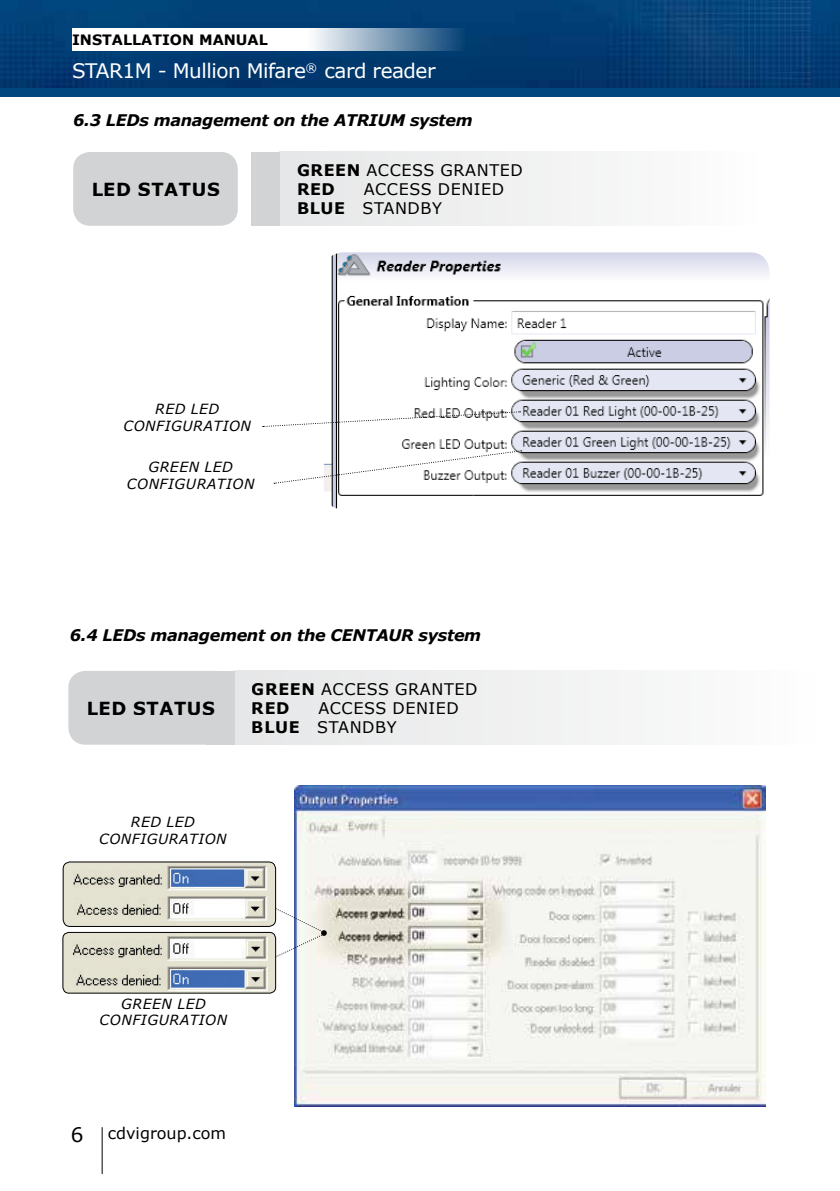
<style>
.page{position:relative;width:840px;height:1191px;background:#fff}
.page>*{position:absolute;margin:0;border:0;box-sizing:border-box;transform-origin:0 0}
.t1{font:20px "Verdana";letter-spacing:-.025em;color:#fff}
.t2{font:700 18px "Verdana";letter-spacing:.035em;color:#000}
.t3{font:16px/19.2px "Verdana";letter-spacing:.035em;color:#000}
.t4{font:italic 700 16px "Verdana";letter-spacing:-.02em;color:#000}
.t5{font:16px "Verdana";color:#000}
.t6{font:700 14.4px "Verdana";color:#000}
.t7{font:italic 14px/16.8px "Verdana";letter-spacing:.035em;color:#000;text-align:center}
.s1{font-weight:700}
.s2{font-size:20px}
</style>
<div class="page">
<hr style="left:102px;top:1127px;width:1px;height:47px;background:#000">
<img style="left:0;top:0;width:811px;height:88px">
<div style="left:0;top:88px;width:839px;height:8px;background:#00467f"></div>
<svg style="left:72px;top:28px;width:393px;height:22px"></svg>
<img style="left:811px;top:0;width:28px;height:88px">
<img style="left:294px;top:785px;width:471px;height:321px">
<div style="left:68px;top:671px;width:165px;height:73px;background:#d1d3d4;border-radius:17px"></div>
<div style="left:234px;top:671px;width:595px;height:73px;background:#f1f1f2"></div>
<div style="left:206px;top:671px;width:28px;height:73px;background:#d1d3d4"></div>
<div style="left:73px;top:152px;width:165px;height:74px;background:#d1d3d4;border-radius:17px"></div>
<div style="left:279px;top:152px;width:489px;height:74px;background:#f1f1f2"></div>
<div style="left:251px;top:152px;width:28px;height:74px;background:#d1d3d4"></div>
<svg style="left:254px;top:897px;width:72px;height:70px"></svg>
<img style="left:63px;top:932px;width:212px;height:61px">
<div style="left:62px;top:932px;width:214px;height:61px;border:1px solid #000;border-radius:6px"></div>
<img style="left:63px;top:862px;width:212px;height:64px">
<div style="left:63px;top:861px;width:213px;height:66px;border:1px solid #000;border-radius:7px"></div>
<img style="left:324px;top:252px;width:445px;height:257px">
<svg style="left:274px;top:450px;width:247px;height:34px"></svg>
<svg style="left:262px;top:411px;width:258px;height:16px"></svg>
<p class="t6" style="left:72px;top:29px;width:197px">INSTALLATION MANUAL</p>
<p class="t1" style="left:72px;top:57px;width:365px">STAR1M - MULLION MIFARE<sup>®</sup> CARD READER</p>
<p class="t4" style="left:73px;top:108px;width:401px">6.3 LEDs management on the ATRIUM system</p>
<p class="t2" style="left:91px;top:176px;width:130px">LED STATUS</p>
<p class="t3" style="left:297px;top:160px;width:227px"><span class="s1">GREEN</span> ACCESS GRANTED<br><span class="s1">RED</span></p>
<p class="t3" style="left:297px;top:179px;width:209px;text-indent:67px">ACCESS DENIED<br><span class="s1">BLUE</span> STANDBY</p>
<p class="t7" style="left:123px;top:400px;width:129px">RED LED<br>CONFIGURATION</p>
<p class="t7" style="left:127px;top:458px;width:129px">GREEN LED<br>CONFIGURATION</p>
<p class="t4" style="left:70px;top:623px;width:412px">6.4 LEDs management on the CENTAUR system</p>
<p class="t2" style="left:86px;top:695px;width:130px">LED STATUS</p>
<p class="t3" style="left:251px;top:679px;width:227px"><span class="s1">GREEN</span> ACCESS GRANTED<br><span class="s1">RED</span></p>
<p class="t3" style="left:251px;top:698px;width:206px;text-indent:67px">ACCESS DENIED<br><span class="s1">BLUE</span> STAND</p>
<p class="t3" style="left:375px;top:717px;width:23px">BY</p>
<p class="t7" style="left:99px;top:814px;width:129px">RED LED<br>CONFIGURATION</p>
<p class="t7" style="left:100px;top:995px;width:129px">GREEN LED<br>CONFIGURATION</p>
<p class="t5" style="left:71px;top:1122px;width:156px"><span class="s2">6</span> CDVIGROUP.COM</p>
</div>
